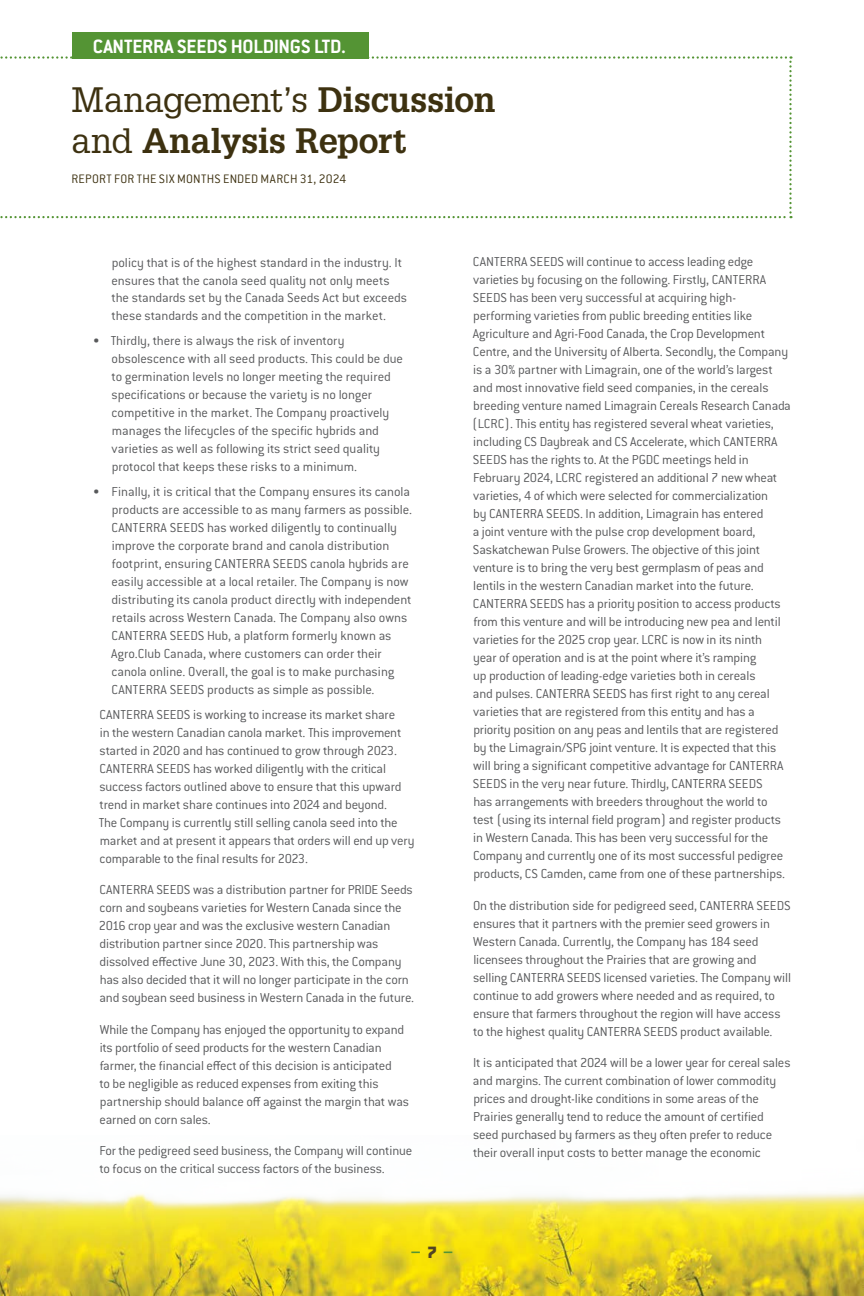
<style>
.page{position:relative;width:864px;height:1296px;background:#fff}
.page>*{position:absolute;margin:0;border:0;box-sizing:border-box;transform-origin:0 0}
.t1{font:700 34.5px/40.5px "Glypha LT Std";letter-spacing:-.01em;color:#3d3110}
.t2{font:700 21.15px "Conduit ITC Pro";letter-spacing:-.01em;color:#fff}
.t3{font:700 18px "Conduit ITC Pro";color:#549434}
.t4{font:300 14.25px/18px "Conduit ITC Pro";letter-spacing:-.01em;color:#58595b}
.t5{font:300 13.5px "Conduit ITC Pro";letter-spacing:.015em;color:#3d3110}
.s1{font-weight:400}
.s2{font-weight:900;color:#514425}
</style>
<div class="page">
<svg style="left:0;top:56px;width:792px;height:162px"></svg>
<div style="left:72px;top:32px;width:296px;height:27px;background:#549434"></div>
<img style="left:0;top:1192px;width:864px;height:104px">
<h2 class="t2" style="left:93px;top:34px;width:255px">CANTERRA SEEDS HOLDINGS LTD.</h2>
<h1 class="t1" style="left:71px;top:79px;width:425px"><span class="s1">Management’s</span> Discussion <span class="s1">and</span> Analysis Report</h1>
<p class="t5" style="left:71px;top:171px;width:276px">REPORT FOR THE SIX MONTHS ENDED MARCH 31, 2024</p>
<p class="t4" style="left:112px;top:253px;width:297px">policy that is of the highest standard in the industry. It ensures that the canola seed quality not only meets the standards set by the Canada Seeds Act but exceeds these standards and the competition in the market.</p>
<p class="t4" style="left:112px;top:332px;width:293px;text-indent:-19px">• Thirdly, there is always the risk of inventory obsolescence with all seed products. This could be due to germination levels no longer meeting the required specifications or because the variety is no longer competitive in the market. The Company proactively manages the lifecycles of the specific hybrids and varieties as well as following its strict seed quality protocol that keeps these risks to a minimum.</p>
<p class="t4" style="left:111px;top:483px;width:302px;text-indent:-18px">• Finally, it is critical that the Company ensures its canola products are accessible to as many farmers as possible.<br>CANTERRA SEEDS has worked diligently to continually improve the corporate brand and canola distribution footprint, ensuring CANTERRA SEEDS canola hybrids are easily accessible at a local retailer. The Company is now distributing its canola product directly with independent retails across Western Canada. The Company also owns CANTERRA SEEDS Hub, a platform formerly known as Agro.Club Canada, where customers can order their canola online. Overall, the goal is to make purchasing CANTERRA SEEDS products as simple as possible.</p>
<p class="t4" style="left:99px;top:705px;width:317px">CANTERRA SEEDS is working to increase its market share<br>in the western Canadian canola market. This improvement started in 2020 and has continued to grow through 2023.<br>CANTERRA SEEDS has worked diligently with the critical success factors outlined above to ensure that this upward trend in market share continues into 2024 and beyond.<br>The Company is currently still selling canola seed into the market and at present it appears that orders will end up very comparable to the final results for 2023.</p>
<p class="t4" style="left:99px;top:881px;width:317px">CANTERRA SEEDS was a distribution partner for PRIDE Seeds corn and soybeans varieties for Western Canada since the 2016 crop year and was the exclusive western Canadian distribution partner since 2020. This partnership was dissolved effective June 30, 2023. With this, the Company has also decided that it will no longer participate in the corn and soybean seed business in Western Canada in the future.</p>
<p class="t4" style="left:100px;top:1020px;width:311px">While the Company has enjoyed the opportunity to expand its portfolio of seed products for the western Canadian farmer, the financial effect of this decision is anticipated<br>to be negligible as reduced expenses from exiting this partnership should balance off against the margin that was earned on corn sales.</p>
<p class="t4" style="left:100px;top:1142px;width:314px">For the pedigreed seed business, the Company will continue to focus on the critical success factors of the business.</p>
<p class="t4" style="left:472px;top:253px;width:320px">CANTERRA SEEDS will continue to access leading edge varieties by focusing on the following. Firstly, CANTERRA SEEDS has been very successful at acquiring high&shy;performing varieties from public breeding entities like Agriculture and Agri-Food Canada, the Crop Development Centre, and the University of Alberta. Secondly, the Company is a 30% partner with Limagrain, one of the world’s largest and most innovative field seed companies, in the cereals breeding venture named Limagrain Cereals Research Canada (LCRC). This entity has registered several wheat varieties, including CS Daybreak and CS Accelerate, which CANTERRA SEEDS has the rights to. At the PGDC meetings held in February 2024, LCRC registered an additional 7 new wheat varieties, 4 of which were selected for commercialization<br>by CANTERRA SEEDS. In addition, Limagrain has entered<br>a joint venture with the pulse crop development board, Saskatchewan Pulse Growers. The objective of this joint venture is to bring the very best germplasm of peas and lentils in the western Canadian market into the future.<br>CANTERRA SEEDS has a priority position to access products from this venture and will be introducing new pea and lentil varieties for the 2025 crop year. LCRC is now in its ninth<br>year of operation and is at the point where it’s ramping<br>up production of leading-edge varieties both in cereals<br>and pulses. CANTERRA SEEDS has first right to any cereal varieties that are registered from this entity and has a priority position on any peas and lentils that are registered by the Limagrain/SPG joint venture. It is expected that this will bring a significant competitive advantage for CANTERRA SEEDS in the very near future. Thirdly, CANTERRA SEEDS<br>has arrangements with breeders throughout the world to test (using its internal field program) and register products in Western Canada. This has been very successful for the Company and currently one of its most successful pedigree products, CS Camden, came from one of these partnerships.</p>
<p class="t4" style="left:473px;top:897px;width:320px">On the distribution side for pedigreed seed, CANTERRA SEEDS ensures that it partners with the premier seed growers in Western Canada. Currently, the Company has 184 seed licensees throughout the Prairies that are growing and selling CANTERRA SEEDS licensed varieties. The Company will continue to add growers where needed and as required, to ensure that farmers throughout the region will have access to the highest quality CANTERRA SEEDS product available.</p>
<p class="t4" style="left:473px;top:1054px;width:319px">It is anticipated that 2024 will be a lower year for cereal sales and margins. The current combination of lower commodity prices and drought-like conditions in some areas of the Prairies generally tend to reduce the amount of certified seed purchased by farmers as they often prefer to reduce their overall input costs to better manage the economic</p>
<p class="t3" style="left:411px;top:1242px;width:44px">– <span class="s2">7</span> –</p>
</div>
